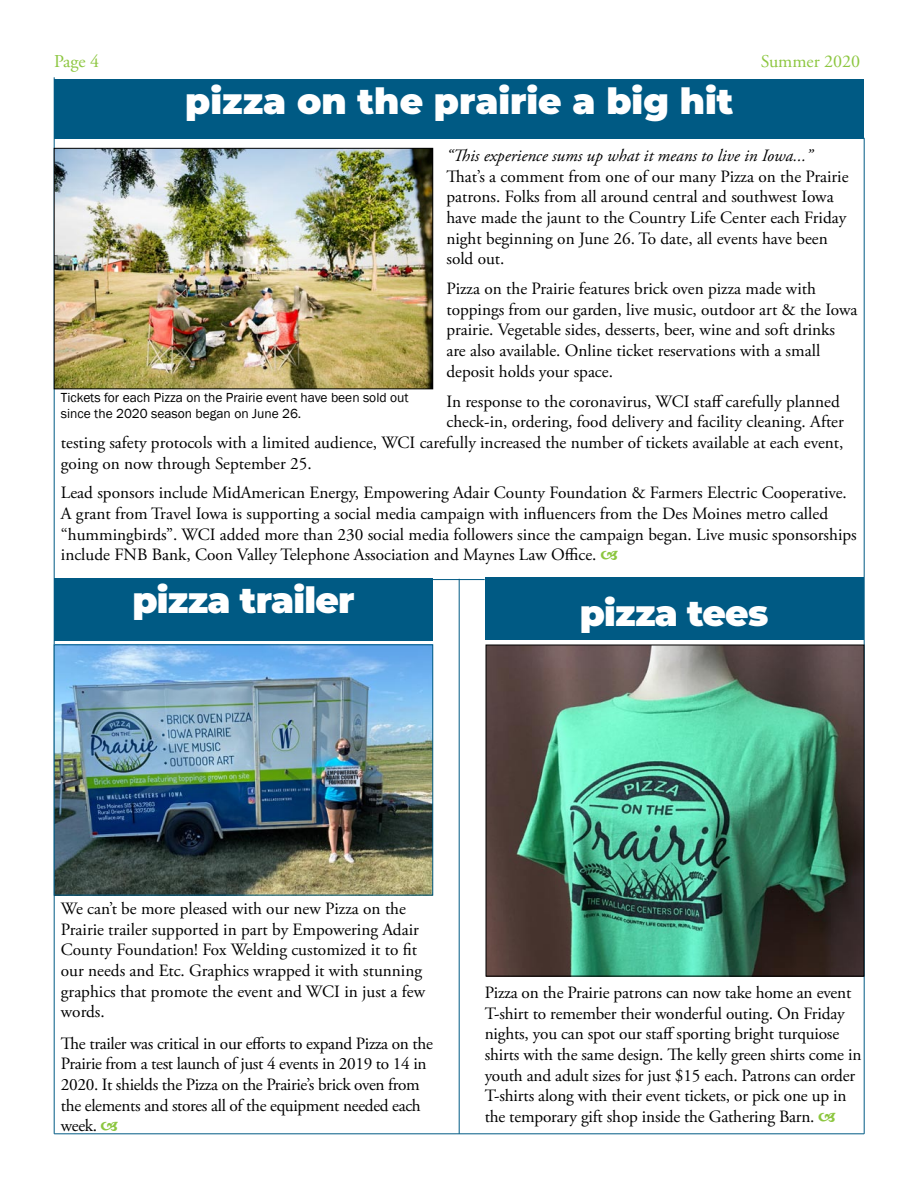
<style>
.page{position:relative;width:918px;height:1188px;background:#fff}
.page>*{position:absolute;margin:0;border:0;box-sizing:border-box;transform-origin:0 0}
.t1{font:900 36px "Montserrat";letter-spacing:-.01em;color:#fff}
.t2{font:18px "Adobe Garamond Pro";color:#8cc63f}
.t3{font:17.25px/20.7px "Adobe Garamond Pro";color:#000}
.t4{font:17.25px/20.7px "Adobe Garamond Pro";letter-spacing:-.02em;color:#000}
.t5{font:italic 17.25px "Adobe Garamond Pro";color:#000}
.t6{font:13.5px/16.2px "Franklin Gothic";color:#000}
</style>
<div class="page">
<div style="left:54px;top:579px;width:379px;height:62px;background:#005a84"></div>
<hr style="left:54px;top:77px;width:1px;height:1057px;background:#005a84">
<hr style="left:54px;top:1134px;width:810px;height:1px;background:#005a84">
<hr style="left:864px;top:138px;width:1px;height:996px;background:#005a84">
<img style="left:488px;top:647px;width:374px;height:327px">
<div style="left:486px;top:645px;width:378px;height:331px;border:1px solid #000"></div>
<div style="left:54px;top:79px;width:810px;height:60px;background:#005a84"></div>
<img style="left:56px;top:150px;width:375px;height:237px">
<div style="left:54px;top:148px;width:379px;height:241px;border:1px solid #000"></div>
<img style="left:56px;top:647px;width:375px;height:246px">
<div style="left:54px;top:645px;width:379px;height:250px;border:1px solid #005a84"></div>
<hr style="left:433px;top:579px;width:52px;height:1px;background:#005a84">
<hr style="left:459px;top:579px;width:1px;height:555px;background:#005a84">
<div style="left:485px;top:577px;width:378px;height:63px;background:#005a84"></div>
<p class="t2" style="left:54px;top:50px;width:47px">Page 4</p>
<p class="t2" style="left:761px;top:50px;width:101px">Summer 2020</p>
<h1 class="t1" style="left:185px;top:74px;width:550px">pizza on the prairie a big hit</h1>
<p class="t5" style="left:446px;top:145px;width:367px">“This experience sums up what it means to live in Iowa...”</p>
<p class="t3" style="left:446px;top:166px;width:404px">That’s a comment from one of our many Pizza on the Prairie patrons. Folks from all around central and southwest Iowa have made the jaunt to the Country Life Center each Friday night beginning on June 26. To date, all events have been sold out.</p>
<p class="t3" style="left:446px;top:279px;width:412px">Pizza on the Prairie features brick oven pizza made with toppings from our garden, live music, outdoor art &amp; the Iowa prairie. Vegetable sides, desserts, beer, wine and soft drinks are also available. Online ticket reservations with a small deposit holds your space.</p>
<p class="t3" style="left:446px;top:391px;width:395px">In response to the coronavirus, WCI staff carefully planned</p>
<p class="t3" style="left:446px;top:412px;width:399px">check-in, ordering, food delivery and facility cleaning. After</p>
<p class="t3" style="left:61px;top:433px;width:784px">testing safety protocols with a limited audience, WCI carefully increased the number of tickets available at each event,</p>
<p class="t3" style="left:61px;top:453px;width:252px">going on now through September 25.</p>
<p class="t3" style="left:61px;top:483px;width:797px">Lead sponsors include MidAmerican Energy, Empowering Adair County Foundation &amp; Farmers Electric Cooperative.<br>A grant from Travel Iowa is supporting a social media campaign with influencers from the Des Moines metro called “hummingbirds”. WCI added more than 230 social media followers since the campaign began. Live music sponsorships include FNB Bank, Coon Valley Telephone Association and Maynes Law Office.</p>
<p class="t6" style="left:61px;top:389px;width:349px">Tickets for each Pizza on the Prairie event have been sold out since the 2020 season began on June 26.</p>
<h1 class="t1" style="left:132px;top:574px;width:224px">pizza trailer</h1>
<h1 class="t1" style="left:580px;top:586px;width:190px">pizza tees</h1>
<p class="t3" style="left:61px;top:899px;width:366px">We can’t be more pleased with our new Pizza on the Prairie trailer supported in part by Empowering Adair County Foundation! Fox Welding customized it to fit our needs and Etc. Graphics wrapped it with stunning graphics that promote the event and WCI in just a few words.</p>
<p class="t4" style="left:61px;top:1033px;width:374px">The trailer was critical in our efforts to expand Pizza on the Prairie from a test launch of just 4 events in 2019 to 14 in 2020. It shields the Pizza on the Prairie’s brick oven from the elements and stores all of the equipment needed each week.</p>
<p class="t3" style="left:485px;top:983px;width:378px">Pizza on the Prairie patrons can now take home an event T-shirt to remember their wonderful outing. On Friday nights, you can spot our staff sporting bright turquiose shirts with the same design. The kelly green shirts come in youth and adult sizes for just $15 each. Patrons can order T-shirts along with their event tickets, or pick one up in the temporary gift shop inside the Gathering Barn.</p>
</div>
